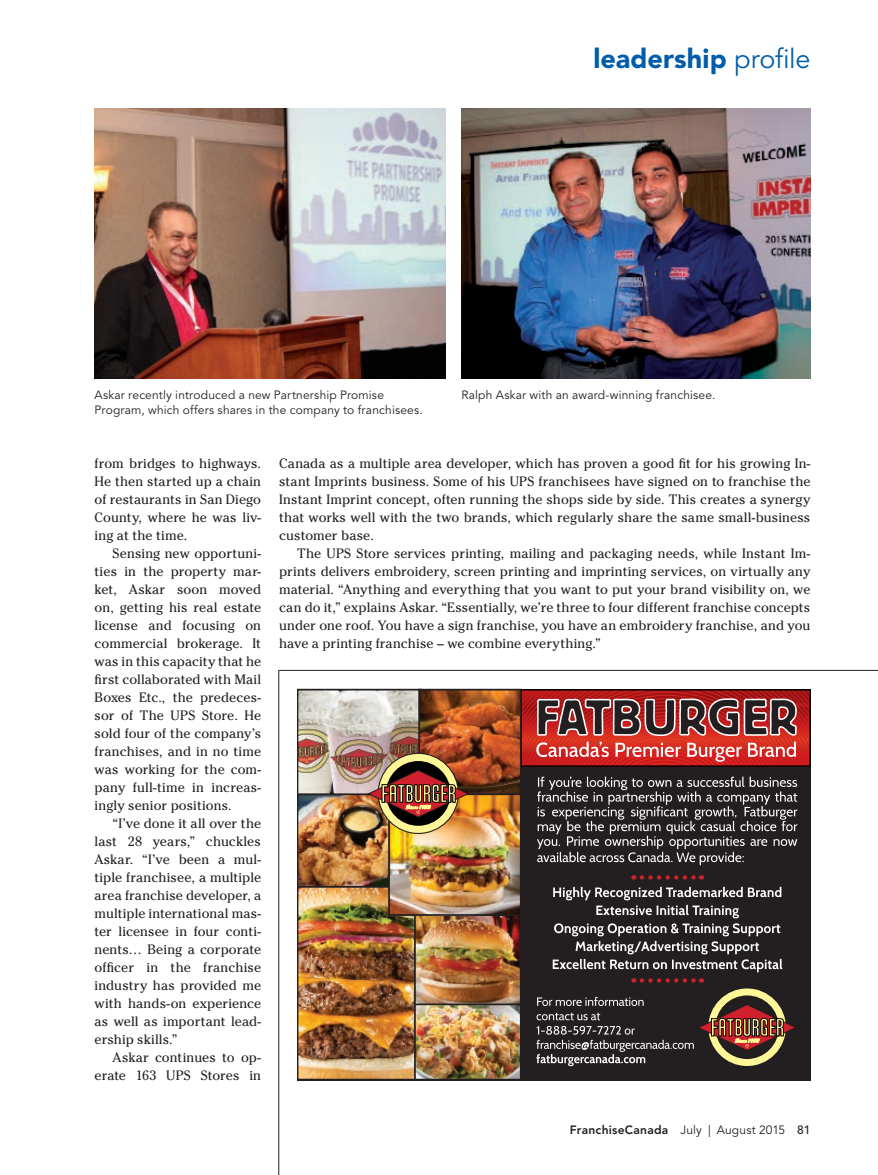
<style>
.page{position:relative;width:878px;height:1175px;background:#fff}
.page>*{position:absolute;margin:0;border:0;box-sizing:border-box;transform-origin:0 0}
.t1{font:900 27px "Avenir LT Std";letter-spacing:.005em;color:#015dab}
.t2{font:13.5px/18px "Cheltenham Std";letter-spacing:.005em;color:#231f20;text-align:justify}
.t3{font:12px/15px "Avenir LT Std";letter-spacing:.015em;color:#231f20}
.t4{font:800 12px "Avenir LT Std";letter-spacing:.02em;color:#231f20}
.s1{font-weight:400}
.s2{font-weight:500}
</style>
<div class="page">
<hr style="left:278px;top:670px;width:1px;height:504px;background:#231f20">
<hr style="left:279px;top:670px;width:599px;height:1px;background:#231f20">
<div style="left:297px;top:688px;width:513px;height:392px;background:#231f20"></div>
<svg style="left:537px;top:776px;width:260px;height:89px"></svg>
<svg style="left:552px;top:886px;width:230px;height:86px"></svg>
<svg style="left:641px;top:875px;width:61px;height:4px"></svg>
<svg style="left:536px;top:978px;width:259px;height:89px"></svg>
<img style="left:300px;top:691px;width:118px;height:102px">
<div style="left:297px;top:688px;width:125px;height:110px;border:2px solid #231f20"></div>
<img style="left:421px;top:692px;width:97px;height:101px">
<div style="left:418px;top:689px;width:103px;height:122px;border:2px solid #231f20"></div>
<img style="left:416px;top:915px;width:102px;height:162px">
<div style="left:413px;top:911px;width:108px;height:94px;border:2px solid #231f20"></div>
<div style="left:413px;top:1003px;width:108px;height:77px;border:2px solid #231f20"></div>
<img style="left:300px;top:887px;width:113px;height:190px">
<div style="left:297px;top:881px;width:119px;height:199px;border:2px solid #231f20"></div>
<img style="left:300px;top:796px;width:88px;height:88px">
<div style="left:297px;top:793px;width:104px;height:94px;border:2px solid #231f20"></div>
<img style="left:391px;top:796px;width:127px;height:116px">
<div style="left:388px;top:793px;width:133px;height:122px;border:2px solid #231f20"></div>
<img style="left:367px;top:753px;width:102px;height:81px">
<svg style="left:521px;top:689px;width:289px;height:77px"></svg>
<img style="left:461px;top:109px;width:349px;height:270px">
<img style="left:94px;top:109px;width:351px;height:270px">
<h1 class="t1" style="left:593px;top:42px;width:219px">leadership <span class="s1">profile</span></h1>
<p class="t3" style="left:94px;top:388px;width:330px">Askar recently introduced a new Partnership Promise<br>Program, which offers shares in the company to franchisees.</p>
<p class="t3" style="left:461px;top:388px;width:255px">Ralph Askar with an award-winning franchisee.</p>
<p class="t2" style="left:95px;top:454px;width:168px">from bridges to highways.<br>He then started up a chain of restaurants in San Diego County, where he was liv&shy;ing at the time.</p>
<p class="t2" style="left:95px;top:544px;width:168px;text-indent:18px">Sensing new opportuni&shy;ties in the property mar&shy;ket, Askar soon moved on, getting his real estate license and focusing on commercial brokerage. It was in this capacity that he first collaborated with Mail Boxes Etc., the predeces&shy;sor of The UPS Store. He sold four of the company’s franchises, and in no time was working for the com&shy;pany full-time in increas&shy;ingly senior positions.</p>
<p class="t2" style="left:95px;top:814px;width:168px;text-indent:18px">“I’ve done it all over the last 28 years,” chuckles Askar. “I’ve been a mul&shy;tiple franchisee, a multiple area franchise developer, a multiple international mas&shy;ter licensee in four conti&shy;nents… Being a corporate officer in the franchise industry has provided me with hands-on experience as well as important lead&shy;ership skills.”</p>
<p class="t2" style="left:95px;top:1048px;width:168px;text-align:right">Askar continues to op&shy;erate 163 UPS Stores in</p>
<p class="t2" style="left:279px;top:454px;width:533px">Canada as a multiple area developer, which has proven a good fit for his growing In&shy;stant Imprints business. Some of his UPS franchisees have signed on to franchise the Instant Imprint concept, often running the shops side by side. This creates a synergy that works well with the two brands, which regularly share the same small-business customer base.</p>
<p class="t2" style="left:279px;top:544px;width:533px;text-indent:18px">The UPS Store services printing, mailing and packaging needs, while Instant Im&shy;prints delivers embroidery, screen printing and imprinting services, on virtually any material. “Anything and everything that you want to put your brand visibility on, we can do it,” explains Askar. “Essentially, we’re three to four different franchise concepts under one roof. You have a sign franchise, you have an embroidery franchise, and you have a printing franchise – we combine everything.”</p>
<p class="t4" style="left:570px;top:1123px;width:242px">FranchiseCanada <span class="s1">July | August 2015</span> <span class="s2">81</span></p>
</div>
